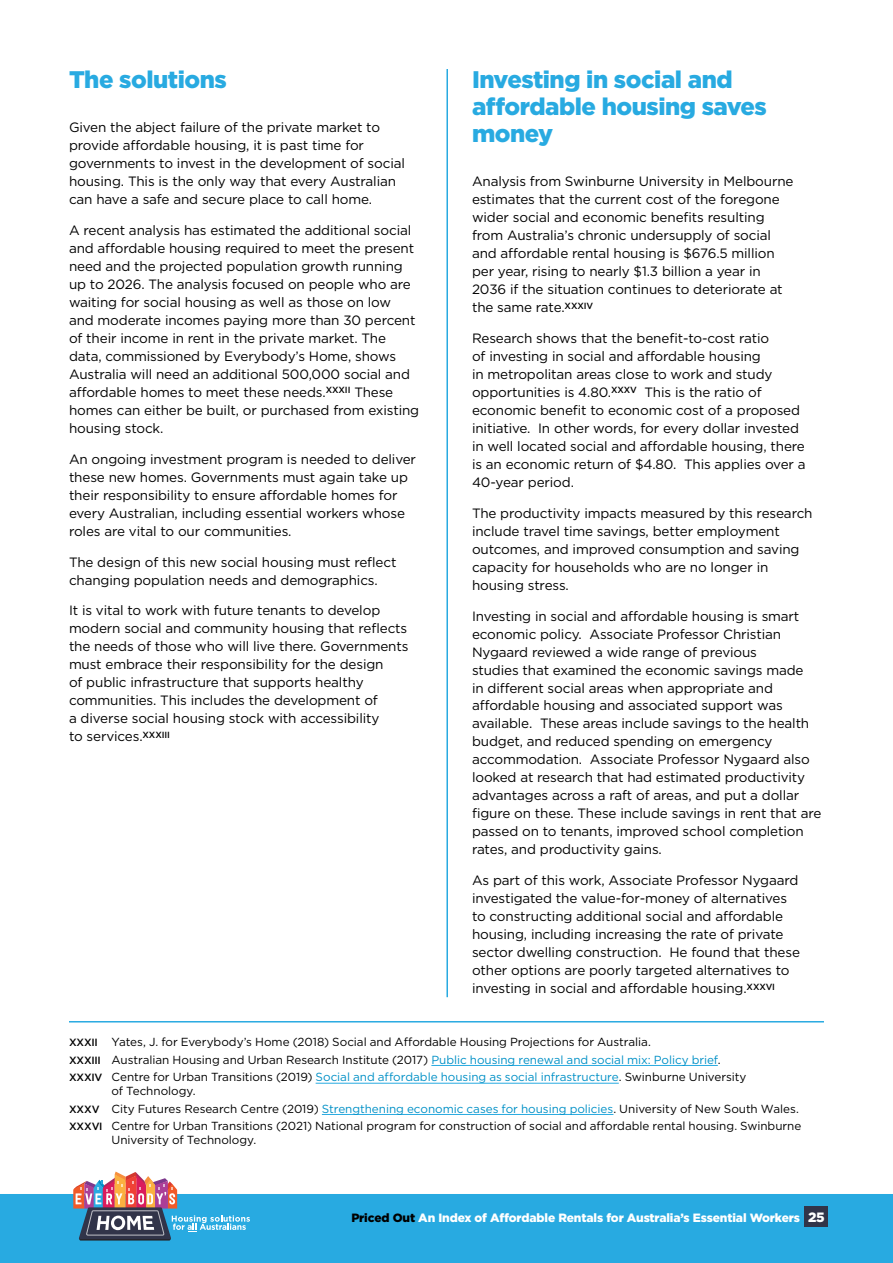
<style>
.page{position:relative;width:893px;height:1263px;background:#fff}
.page>*{position:absolute;margin:0;border:0;box-sizing:border-box;transform-origin:0 0}
.t1{font:900 24px/27px "Gotham";letter-spacing:-.02em;color:#28aae1}
.t2{font:13.5px/18px "Gotham";letter-spacing:-.01em;color:#000}
.t3{font:900 12px "Gotham";letter-spacing:-.01em;color:#fff}
.t4{font:11.7px/17.7px "Gotham";letter-spacing:-.005em;color:#000}
.s1{font-weight:500;font-size:10.5px}
.s2{color:#0090c6}
.s3{color:#000}
.s4{font-size:13.5px}
</style>
<div class="page">
<div style="left:0;top:1194px;width:893px;height:69px;background:#28aae1"></div>
<svg style="left:73px;top:1171px;width:177px;height:69px"></svg>
<div style="left:804px;top:1206px;width:24px;height:21px;background:#313449"></div>
<hr style="left:69px;top:1021px;width:755px;height:1px;background:#28aae1">
<hr style="left:431px;top:1065px;width:287px;height:1px;background:#28aae1">
<hr style="left:316px;top:1083px;width:303px;height:1px;background:#28aae1">
<hr style="left:322px;top:1114px;width:291px;height:1px;background:#28aae1">
<hr style="left:446px;top:69px;width:2px;height:928px;background:#28aae1">
<h1 class="t1" style="left:69px;top:66px;width:159px">The solutions</h1>
<p class="t2" style="left:69px;top:118px;width:338px">Given the abject failure of the private market to provide affordable housing, it is past time for governments to invest in the development of social housing. This is the only way that every Australian can have a safe and secure place to call home.</p>
<p class="t2" style="left:69px;top:221px;width:352px">A recent analysis has estimated the additional social and affordable housing required to meet the present need and the projected population growth running up to 2026. The analysis focused on people who are waiting for social housing as well as those on low and moderate incomes paying more than 30 percent of their income in rent in the private market. The data, commissioned by Everybody’s Home, shows Australia will need an additional 500,000 social and affordable homes to meet these needs.<sup>XXXII</sup> These homes can either be built, or purchased from existing housing stock.</p>
<p class="t2" style="left:69px;top:450px;width:349px">An ongoing investment program is needed to deliver these new homes. Governments must again take up their responsibility to ensure affordable homes for every Australian, including essential workers whose roles are vital to our communities.</p>
<p class="t2" style="left:69px;top:552px;width:329px">The design of this new social housing must reflect changing population needs and demographics.</p>
<p class="t2" style="left:69px;top:601px;width:341px">It is vital to work with future tenants to develop modern social and community housing that reflects the needs of those who will live there. Governments must embrace their responsibility for the design<br>of public infrastructure that supports healthy communities. This includes the development of<br>a diverse social housing stock with accessibility<br>to services.<sup>XXXIII</sup></p>
<h1 class="t1" style="left:472px;top:66px;width:296px">Investing in social and affordable housing saves money</h1>
<p class="t2" style="left:472px;top:172px;width:323px">Analysis from Swinburne University in Melbourne estimates that the current cost of the foregone wider social and economic benefits resulting from Australia’s chronic undersupply of social and affordable rental housing is $676.5 million per year, rising to nearly $1.3 billion a year in 2036 if the situation continues to deteriorate at the same rate.<sup>XXXIV</sup></p>
<p class="t2" style="left:472px;top:329px;width:335px">Research shows that the benefit-to-cost ratio<br>of investing in social and affordable housing<br>in metropolitan areas close to work and study opportunities is 4.80.<sup>XXXV</sup> This is the ratio of economic benefit to economic cost of a proposed initiative. In other words, for every dollar invested in well located social and affordable housing, there is an economic return of $4.80. This applies over a 40-year period.</p>
<p class="t2" style="left:472px;top:504px;width:342px">The productivity impacts measured by this research include travel time savings, better employment outcomes, and improved consumption and saving capacity for households who are no longer in housing stress.</p>
<p class="t2" style="left:472px;top:606px;width:351px">Investing in social and affordable housing is smart economic policy. Associate Professor Christian Nygaard reviewed a wide range of previous<br>studies that examined the economic savings made<br>in different social areas when appropriate and affordable housing and associated support was available. These areas include savings to the health budget, and reduced spending on emergency accommodation. Associate Professor Nygaard also looked at research that had estimated productivity advantages across a raft of areas, and put a dollar figure on these. These include savings in rent that are passed on to tenants, improved school completion rates, and productivity gains.</p>
<p class="t2" style="left:472px;top:871px;width:330px">As part of this work, Associate Professor Nygaard investigated the value-for-money of alternatives to constructing additional social and affordable housing, including increasing the rate of private sector dwelling construction. He found that these other options are poorly targeted alternatives to investing in social and affordable housing.<sup>XXXVI</sup></p>
<p class="t4" style="left:69px;top:1033px;width:679px"><span class="s1">XXXII</span> Yates, J. for Everybody’s Home (2018) Social and Affordable Housing Projections for Australia.<br><span class="s1">XXXIII</span> Australian Housing and Urban Research Institute (2017) <span class="s2">Public housing renewal and social mix: Policy brief</span>.<br><span class="s1">XXXIV</span> Centre for Urban Transitions (2019) <span class="s2">Social and affordable housing as social infrastructure</span>. Swinburne University</p>
<p class="t4" style="left:69px;top:1082px;width:734px;text-indent:43px">of Technology.<br><span class="s1">XXXV</span> City Futures Research Centre (2019) <span class="s2">Strengthening economic cases for housing policies</span>. University of New South Wales.<br><span class="s1">XXXVI</span> Centre for Urban Transitions (2021) National program for construction of social and affordable rental housing. Swinburne</p>
<p class="t4" style="left:112px;top:1131px;width:146px">University of Technology.</p>
<p class="t3" style="left:351px;top:1210px;width:475px"><span class="s3">Priced Out</span> An Index of Affordable Rentals for Australia’s Essential Workers <span class="s4">25</span></p>
</div>
